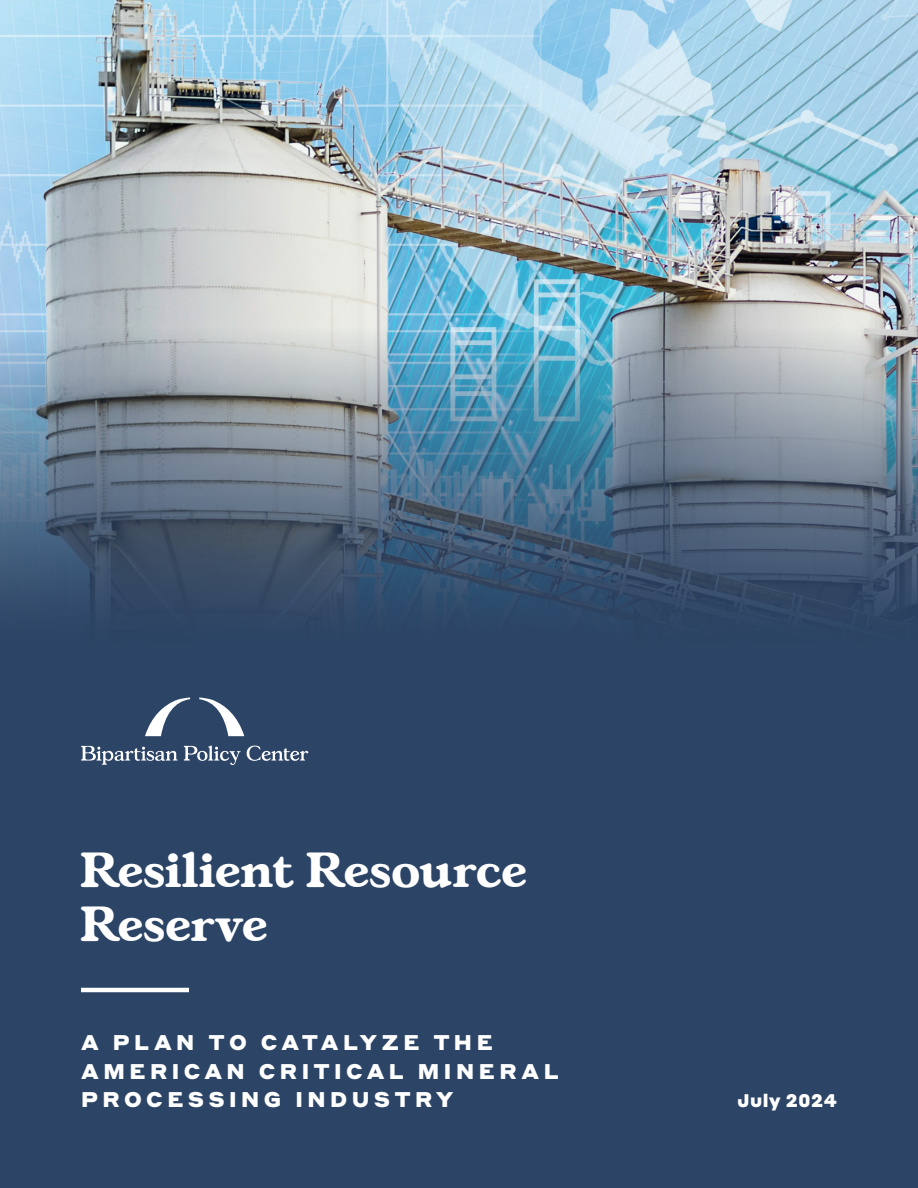
<style>
.page{position:relative;width:918px;height:1188px;background:#2c4465}
.page>*{position:absolute;margin:0;border:0;box-sizing:border-box;transform-origin:0 0}
.Cover_C_-_Title{font:700 48px/54px "Gascogne TS";letter-spacing:.01em;color:#fff}
.Cover_C_-_Subtitle{font:900 21px/28.5px "Styrene A";letter-spacing:.215em;color:#fff}
.Cover_C_-_Date{font:900 18px "Styrene A";letter-spacing:.03em;color:#fff}
</style>
<div class="page">
<img style="left:0;top:0;width:918px;height:608px">
<hr style="left:81px;top:988px;width:108px;height:4px;background:#fff">
<svg style="left:184px;top:746px;width:57px;height:19px"></svg>
<svg style="left:81px;top:746px;width:97px;height:19px"></svg>
<svg style="left:247px;top:746px;width:61px;height:15px"></svg>
<svg style="left:199px;top:698px;width:45px;height:38px"></svg>
<svg style="left:145px;top:697px;width:45px;height:39px"></svg>
<p class="Cover_C_-_Title" style="left:81px;top:842px;width:447px">Resilient Resource<br>Reserve</p>
<p class="Cover_C_-_Subtitle" style="left:81px;top:1026px;width:479px">A PLAN TO CATALYZE THE<br>AMERICAN CRITICAL MINERAL<br>PROCESSING INDUSTRY</p>
<p class="Cover_C_-_Date" style="left:737px;top:1085px;width:101px">July 2024</p>
</div>
